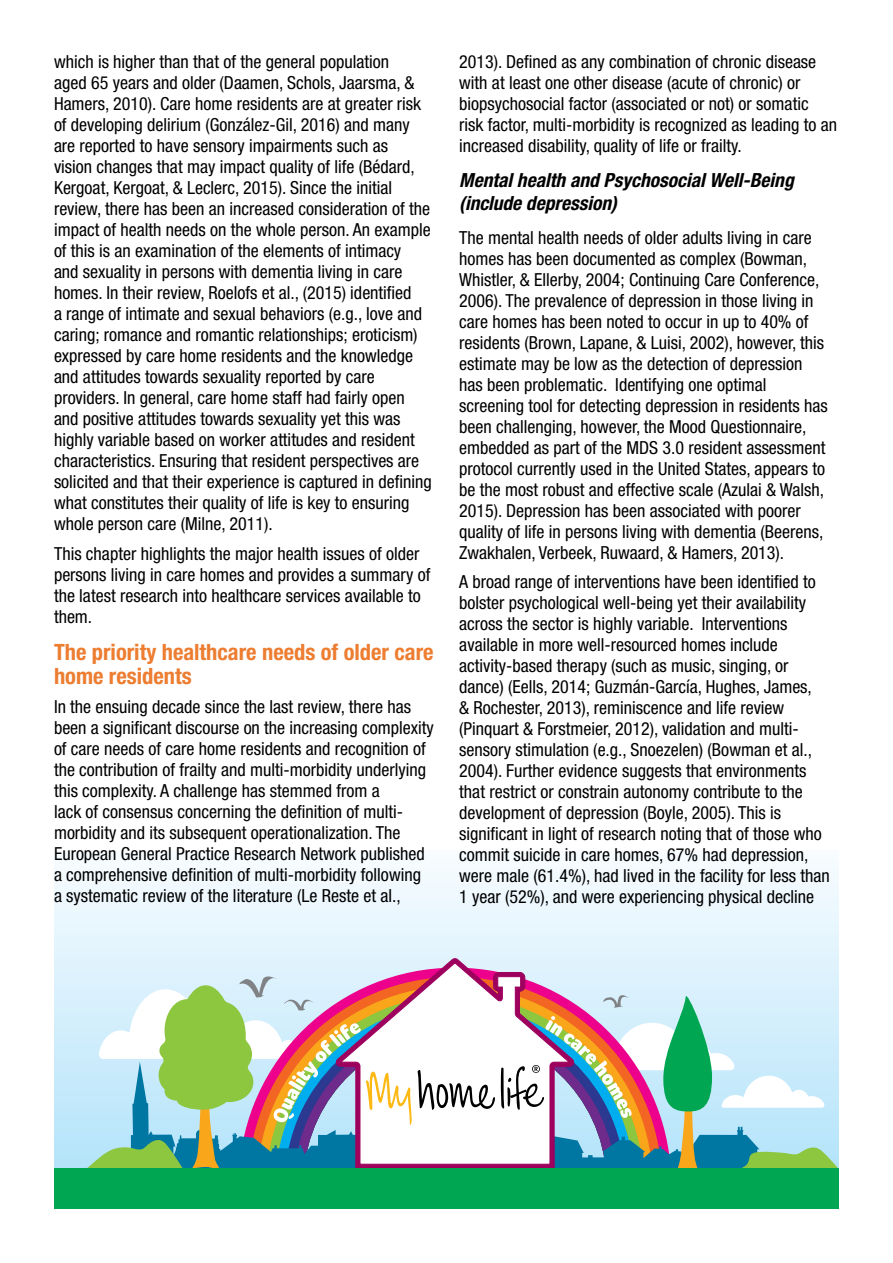
<style>
.page{position:relative;width:893px;height:1263px;background:#fff}
.page>*{position:absolute;margin:0;border:0;box-sizing:border-box;transform-origin:0 0}
.t1{font:700 condensed 22.5px/24px "Helvetica Neue";color:#ed7d31}
.t2{font:italic 700 condensed 19.5px/22.5px "Helvetica Neue";color:#000}
.t3{font:condensed 18px/21px "Helvetica Neue";color:#000}
</style>
<div class="page">
<svg style="left:54px;top:867px;width:785px;height:301px"></svg>
<svg style="left:335px;top:957px;width:240px;height:211px"></svg>
<svg style="left:87px;top:973px;width:408px;height:195px"></svg>
<svg style="left:501px;top:988px;width:337px;height:180px"></svg>
<div style="left:54px;top:1168px;width:785px;height:41px;background:#00a651"></div>
<p class="t3" style="left:54px;top:51px;width:379px">which is higher than that of the general population<br>aged 65 years and older (Daamen, Schols, Jaarsma, &amp; Hamers, 2010). Care home residents are at greater risk of developing delirium (González-Gil, 2016) and many are reported to have sensory impairments such as<br>vision changes that may impact quality of life (Bédard, Kergoat, Kergoat, &amp; Leclerc, 2015). Since the initial review, there has been an increased consideration of the impact of health needs on the whole person. An example of this is an examination of the elements of intimacy<br>and sexuality in persons with dementia living in care homes. In their review, Roelofs et al., (2015) identified<br>a range of intimate and sexual behaviors (e.g., love and caring; romance and romantic relationships; eroticism) expressed by care home residents and the knowledge and attitudes towards sexuality reported by care providers. In general, care home staff had fairly open and positive attitudes towards sexuality yet this was highly variable based on worker attitudes and resident characteristics. Ensuring that resident perspectives are solicited and that their experience is captured in defining what constitutes their quality of life is key to ensuring whole person care (Milne, 2011).</p>
<p class="t3" style="left:54px;top:543px;width:378px">This chapter highlights the major health issues of older persons living in care homes and provides a summary of the latest research into healthcare services available to them.</p>
<p class="t1" style="left:54px;top:639px;width:381px">The priority healthcare needs of older care home residents</p>
<p class="t3" style="left:54px;top:696px;width:381px">In the ensuing decade since the last review, there has been a significant discourse on the increasing complexity of care needs of care home residents and recognition of the contribution of frailty and multi-morbidity underlying this complexity. A challenge has stemmed from a<br>lack of consensus concerning the definition of multi&shy;morbidity and its subsequent operationalization. The European General Practice Research Network published a comprehensive definition of multi-morbidity following<br>a systematic review of the literature (Le Reste et al.,</p>
<p class="t3" style="left:459px;top:51px;width:379px">2013). Defined as any combination of chronic disease with at least one other disease (acute of chronic) or biopsychosocial factor (associated or not) or somatic risk factor, multi-morbidity is recognized as leading to an increased disability, quality of life or frailty.</p>
<p class="t2" style="left:459px;top:169px;width:336px">Mental health and Psychosocial Well-Being (include depression)</p>
<p class="t3" style="left:459px;top:227px;width:370px">The mental health needs of older adults living in care homes has been documented as complex (Bowman, Whistler, &amp; Ellerby, 2004; Continuing Care Conference, 2006). The prevalence of depression in those living in care homes has been noted to occur in up to 40% of residents (Brown, Lapane, &amp; Luisi, 2002), however, this estimate may be low as the detection of depression has been problematic. Identifying one optimal screening tool for detecting depression in residents has been challenging, however, the Mood Questionnaire, embedded as part of the MDS 3.0 resident assessment protocol currently used in the United States, appears to be the most robust and effective scale (Azulai &amp; Walsh, 2015). Depression has been associated with poorer quality of life in persons living with dementia (Beerens, Zwakhalen, Verbeek, Ruwaard, &amp; Hamers, 2013).</p>
<p class="t3" style="left:459px;top:571px;width:372px">A broad range of interventions have been identified to bolster psychological well-being yet their availability across the sector is highly variable. Interventions available in more well-resourced homes include activity-based therapy (such as music, singing, or dance) (Eells, 2014; Guzmán-García, Hughes, James,<br>&amp; Rochester, 2013), reminiscence and life review (Pinquart &amp; Forstmeier, 2012), validation and multi&shy;sensory stimulation (e.g., Snoezelen) (Bowman et al., 2004). Further evidence suggests that environments that restrict or constrain autonomy contribute to the development of depression (Boyle, 2005). This is significant in light of research noting that of those who commit suicide in care homes, 67% had depression, were male (61.4%), had lived in the facility for less than 1 year (52%), and were experiencing physical decline</p>
</div>
